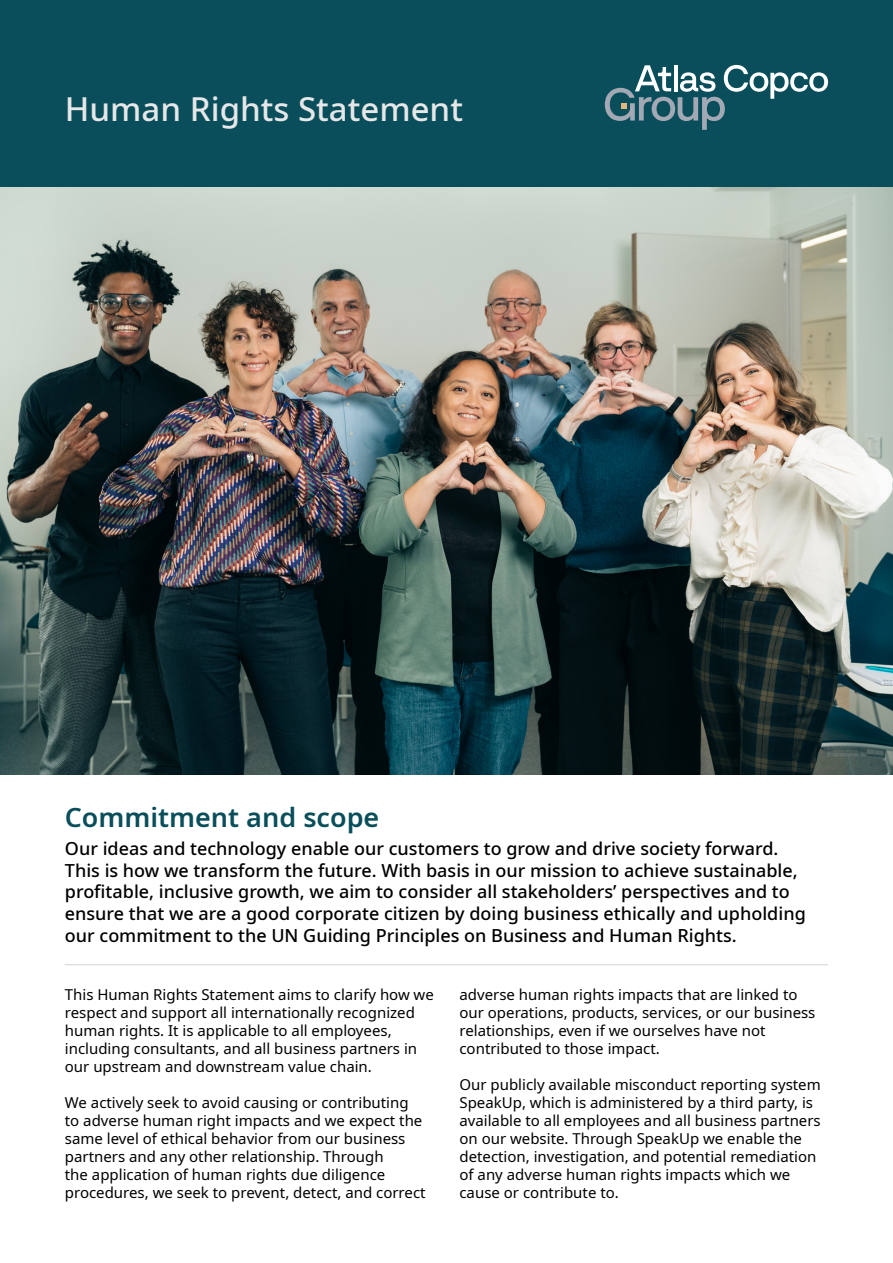
<style>
.page{position:relative;width:893px;height:1263px;background:#fff}
.page>*{position:absolute;margin:0;border:0;box-sizing:border-box;transform-origin:0 0}
.Headline_1_10_Grey{font:500 33px "Noto Sans";color:#e6e7e8}
.Subheadline_18{font:600 27px "Noto Sans";color:#094e5a}
.Intro_text{font:500 18px/21.6px "Noto Sans";color:#000}
.Body_Text_2{font:15px/18px "Noto Sans";color:#000}
</style>
<div class="page">
<img style="left:0;top:186px;width:893px;height:589px">
<div style="left:0;top:0;width:893px;height:186px;background:#094e5a"></div>
<svg style="left:605px;top:65px;width:223px;height:65px"></svg>
<hr style="left:65px;top:964px;width:763px;height:1px;background:#d1d3d4">
<p class="Headline_1_10_Grey" style="left:65px;top:85px;width:400px">Human Rights Statement</p>
<p class="Subheadline_18" style="left:65px;top:798px;width:316px">Commitment and scope</p>
<p class="Intro_text" style="left:65px;top:838px;width:742px">Our ideas and technology enable our customers to grow and drive society forward.<br>This is how we transform the future. With basis in our mission to achieve sustainable, profitable, inclusive growth, we aim to consider all stakeholders’ perspectives and to ensure that we are a good corporate citizen by doing business ethically and upholding our commitment to the UN Guiding Principles on Business and Human Rights.</p>
<p class="Body_Text_2" style="left:65px;top:986px;width:370px">This Human Rights Statement aims to clarify how we respect and support all internationally recognized human rights. It is applicable to all employees, including consultants, and all business partners in our upstream and downstream value chain.</p>
<p class="Body_Text_2" style="left:65px;top:1094px;width:362px">We actively seek to avoid causing or contributing to adverse human right impacts and we expect the same level of ethical behavior from our business partners and any other relationship. Through<br>the application of human rights due diligence procedures, we seek to prevent, detect, and correct</p>
<p class="Body_Text_2" style="left:459px;top:986px;width:358px">adverse human rights impacts that are linked to our operations, products, services, or our business relationships, even if we ourselves have not contributed to those impact.</p>
<p class="Body_Text_2" style="left:459px;top:1076px;width:363px">Our publicly available misconduct reporting system SpeakUp, which is administered by a third party, is available to all employees and all business partners on our website. Through SpeakUp we enable the detection, investigation, and potential remediation of any adverse human rights impacts which we cause or contribute to.</p>
</div>
